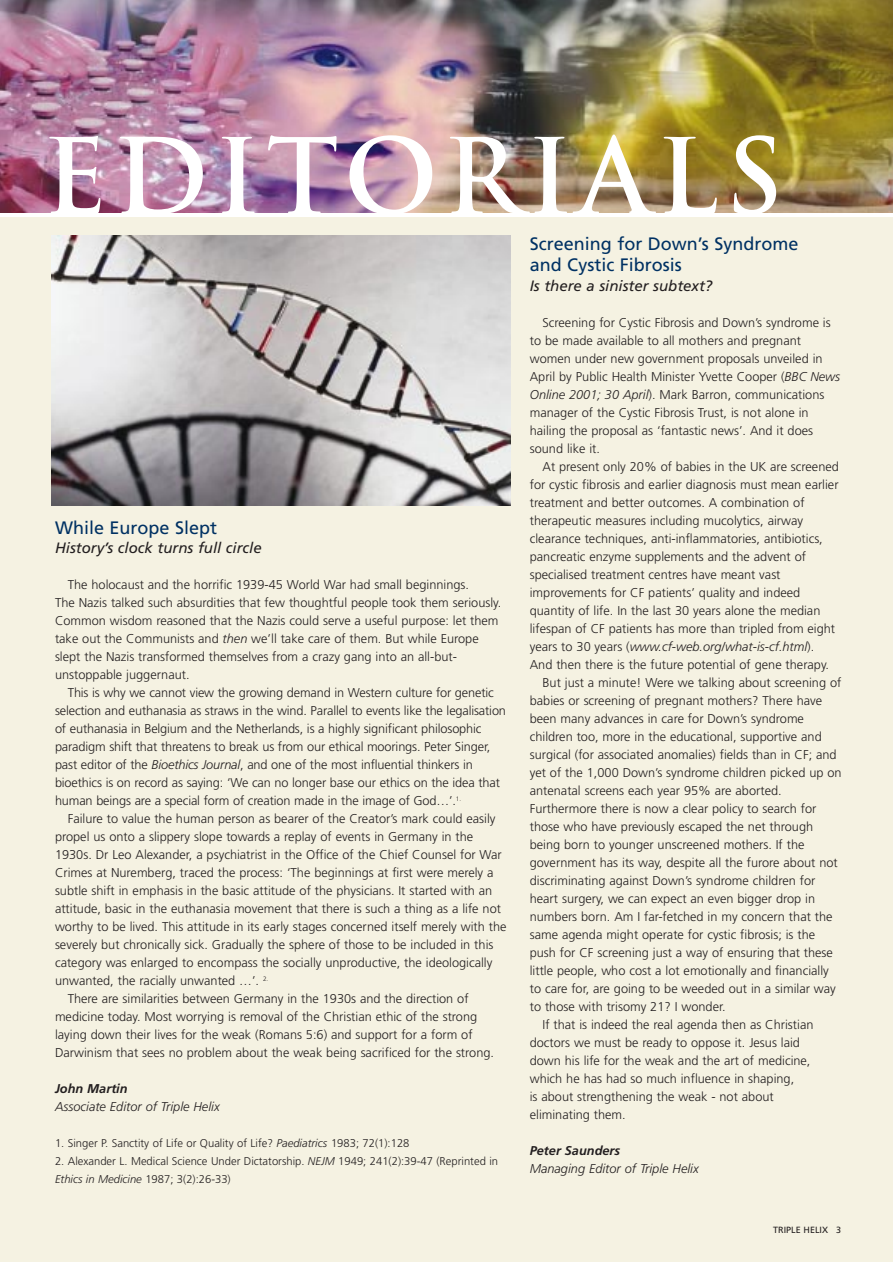
<style>
.page{position:relative;width:893px;height:1262px;background:#fff}
.page>*{position:absolute;margin:0;border:0;box-sizing:border-box;transform-origin:0 0}
.t1{font:700 101.25px "Trajan";letter-spacing:.065em;color:#fff}
.t2{font:18px/21.6px "Frutiger";color:#003163}
.t3{font:italic 15px "Frutiger";color:#231f20}
.t4{font:300 12.75px/18px "Frutiger";color:#231f20}
.t5{font:italic 300 12.75px "Frutiger";color:#231f20}
.t6{font:italic 700 12.75px "Frutiger";color:#231f20}
.t7{font:300 11.25px/18px "Frutiger";color:#231f20}
.t8{font:9px "Frutiger";color:#231f20}
.s1{font-style:italic}
.s2{font-style:normal}
</style>
<div class="page">
<div style="left:0;top:217px;width:892px;height:1044px;background:#f5f2e2"></div>
<img style="left:0;top:0;width:892px;height:213px">
<img style="left:51px;top:236px;width:460px;height:269px">
<h1 class="t1" style="left:43px;top:119px;width:742px">EDITORIALS</h1>
<h2 class="t2" style="left:55px;top:518px;width:164px">While Europe Slept</h2>
<p class="t3" style="left:55px;top:542px;width:208px">History’s clock turns full circle</p>
<p class="t4" style="left:55px;top:576px;width:448px;text-indent:13px">The holocaust and the horrific 1939-45 World War had small beginnings.<br>The Nazis talked such absurdities that few thoughtful people took them seriously.<br>Common wisdom reasoned that the Nazis could serve a useful purpose: let them take out the Communists and <span class="s1">then</span> we’ll take care of them. But while Europe slept the Nazis transformed themselves from a crazy gang into an all-but&shy;unstoppable juggernaut.</p>
<p class="t4" style="left:55px;top:684px;width:452px;text-indent:13px">This is why we cannot view the growing demand in Western culture for genetic selection and euthanasia as straws in the wind. Parallel to events like the legalisation of euthanasia in Belgium and the Netherlands, is a highly significant philosophic paradigm shift that threatens to break us from our ethical moorings. Peter Singer, past editor of the <span class="s1">Bioethics Journal</span>, and one of the most influential thinkers in bioethics is on record as saying: ‘We can no longer base our ethics on the idea that human beings are a special form of creation made in the image of God…’.<sup>1.</sup></p>
<p class="t4" style="left:68px;top:810px;width:429px">Failure to value the human person as bearer of the Creator’s mark could easily</p>
<p class="t4" style="left:55px;top:828px;width:420px">propel us onto a slippery slope towards a replay of events in Germany in the</p>
<p class="t4" style="left:55px;top:846px;width:448px">1930s. Dr Leo Alexander, a psychiatrist in the Office of the Chief Counsel for War</p>
<p class="t4" style="left:55px;top:864px;width:440px">Crimes at Nuremberg, traced the process: ‘The beginnings at first were merely a</p>
<p class="t4" style="left:55px;top:882px;width:439px">subtle shift in emphasis in the basic attitude of the physicians. It started with an</p>
<p class="t4" style="left:55px;top:900px;width:447px">attitude, basic in the euthanasia movement that there is such a thing as a life not</p>
<p class="t4" style="left:55px;top:918px;width:453px">worthy to be lived. This attitude in its early stages concerned itself merely with the</p>
<p class="t4" style="left:55px;top:936px;width:440px">severely but chronically sick. Gradually the sphere of those to be included in this</p>
<p class="t4" style="left:55px;top:954px;width:439px">category was enlarged to encompass the socially unproductive, the ideologically</p>
<p class="t4" style="left:55px;top:972px;width:215px">unwanted, the racially unwanted …’. <sup>2.</sup></p>
<p class="t4" style="left:68px;top:990px;width:402px">There are similarities between Germany in the 1930s and the direction of</p>
<p class="t4" style="left:55px;top:1008px;width:424px">medicine today. Most worrying is removal of the Christian ethic of the strong</p>
<p class="t4" style="left:55px;top:1026px;width:419px">laying down their lives for the weak (Romans 5:6) and support for a form of</p>
<p class="t4" style="left:55px;top:1044px;width:440px">Darwinism that sees no problem about the weak being sacrificed for the strong.</p>
<p class="t6" style="left:55px;top:1083px;width:74px">John Martin</p>
<p class="t5" style="left:55px;top:1101px;width:166px">Associate Editor of Triple Helix</p>
<p class="t7" style="left:55px;top:1135px;width:356px">1. Singer P. Sanctity of Life or Quality of Life? <span class="s1">Paediatrics</span> 1983; 72(1):128</p>
<p class="t7" style="left:55px;top:1153px;width:444px">2. Alexander L. Medical Science Under Dictatorship. <span class="s1">NEJM</span> 1949; 241(2):39-47 (Reprinted in<br><span class="s1">Ethics in Medicine</span> 1987; 3(2):26-33)</p>
<h2 class="t2" style="left:530px;top:234px;width:270px">Screening for Down’s Syndrome and Cystic Fibrosis</h2>
<p class="t3" style="left:530px;top:279px;width:184px">Is there a sinister subtext?</p>
<p class="t4" style="left:529px;top:314px;width:312px;text-indent:13px">Screening for Cystic Fibrosis and Down’s syndrome is to be made available to all mothers and pregnant women under new government proposals unveiled in April by Public Health Minister Yvette Cooper (<span class="s1">BBC News Online 2001; 30 April</span>). Mark Barron, communications manager of the Cystic Fibrosis Trust, is not alone in hailing the proposal as ‘fantastic news’. And it does sound like it.</p>
<p class="t4" style="left:542px;top:458px;width:298px">At present only 20% of babies in the UK are screened</p>
<p class="t4" style="left:529px;top:476px;width:310px">for cystic fibrosis and earlier diagnosis must mean earlier</p>
<p class="t4" style="left:529px;top:494px;width:276px">treatment and better outcomes. A combination of</p>
<p class="t4" style="left:529px;top:512px;width:275px">therapeutic measures including mucolytics, airway</p>
<p class="t4" style="left:529px;top:530px;width:294px">clearance techniques, anti-inflammatories, antibiotics,</p>
<p class="t4" style="left:529px;top:548px;width:278px">pancreatic enzyme supplements and the advent of</p>
<p class="t4" style="left:529px;top:566px;width:252px">specialised treatment centres have meant vast</p>
<p class="t4" style="left:529px;top:584px;width:272px">improvements for CF patients’ quality and indeed</p>
<p class="t4" style="left:529px;top:602px;width:292px">quantity of life. In the last 30 years alone the median</p>
<p class="t4" style="left:529px;top:620px;width:307px">lifespan of CF patients has more than tripled from eight</p>
<p class="t5" style="left:529px;top:641px;width:286px"><span class="s2">years to 30 years (</span>www.cf-web.org/what-is-cf.html<span class="s2">).</span></p>
<p class="t4" style="left:529px;top:656px;width:301px">And then there is the future potential of gene therapy.</p>
<p class="t4" style="left:542px;top:674px;width:300px">But just a minute! Were we talking about screening of</p>
<p class="t4" style="left:529px;top:692px;width:294px">babies or screening of pregnant mothers? There have</p>
<p class="t4" style="left:529px;top:710px;width:276px">been many advances in care for Down’s syndrome</p>
<p class="t4" style="left:529px;top:728px;width:293px">children too, more in the educational, supportive and</p>
<p class="t4" style="left:529px;top:746px;width:308px">surgical (for associated anomalies) fields than in CF; and</p>
<p class="t4" style="left:529px;top:764px;width:313px">yet of the 1,000 Down’s syndrome children picked up on</p>
<p class="t4" style="left:529px;top:782px;width:253px">antenatal screens each year 95% are aborted.</p>
<p class="t4" style="left:529px;top:800px;width:288px">Furthermore there is now a clear policy to search for</p>
<p class="t4" style="left:529px;top:818px;width:285px">those who have previously escaped the net through</p>
<p class="t4" style="left:529px;top:836px;width:276px">being born to younger unscreened mothers. If the</p>
<p class="t4" style="left:529px;top:854px;width:309px">government has its way, despite all the furore about not</p>
<p class="t4" style="left:529px;top:872px;width:287px">discriminating against Down’s syndrome children for</p>
<p class="t4" style="left:529px;top:890px;width:287px">heart surgery, we can expect an even bigger drop in</p>
<p class="t4" style="left:529px;top:908px;width:304px">numbers born. Am I far-fetched in my concern that the</p>
<p class="t4" style="left:529px;top:926px;width:287px">same agenda might operate for cystic fibrosis; is the</p>
<p class="t4" style="left:529px;top:944px;width:305px">push for CF screening just a way of ensuring that these</p>
<p class="t4" style="left:529px;top:962px;width:300px">little people, who cost a lot emotionally and financially</p>
<p class="t4" style="left:529px;top:980px;width:307px">to care for, are going to be weeded out in a similar way</p>
<p class="t4" style="left:529px;top:998px;width:197px">to those with trisomy 21? I wonder.</p>
<p class="t4" style="left:542px;top:1016px;width:272px">If that is indeed the real agenda then as Christian</p>
<p class="t4" style="left:529px;top:1034px;width:272px">doctors we must be ready to oppose it. Jesus laid</p>
<p class="t4" style="left:529px;top:1052px;width:282px">down his life for the weak and the art of medicine,</p>
<p class="t4" style="left:529px;top:1070px;width:266px">which he has had so much influence in shaping,</p>
<p class="t4" style="left:529px;top:1088px;width:245px">is about strengthening the weak - not about</p>
<p class="t4" style="left:529px;top:1106px;width:97px">eliminating them.</p>
<p class="t6" style="left:529px;top:1145px;width:92px">Peter Saunders</p>
<p class="t5" style="left:529px;top:1163px;width:170px">Managing Editor of Triple Helix</p>
<p class="t8" style="left:773px;top:1226px;width:70px">TRIPLE HELIX 3</p>
</div>
